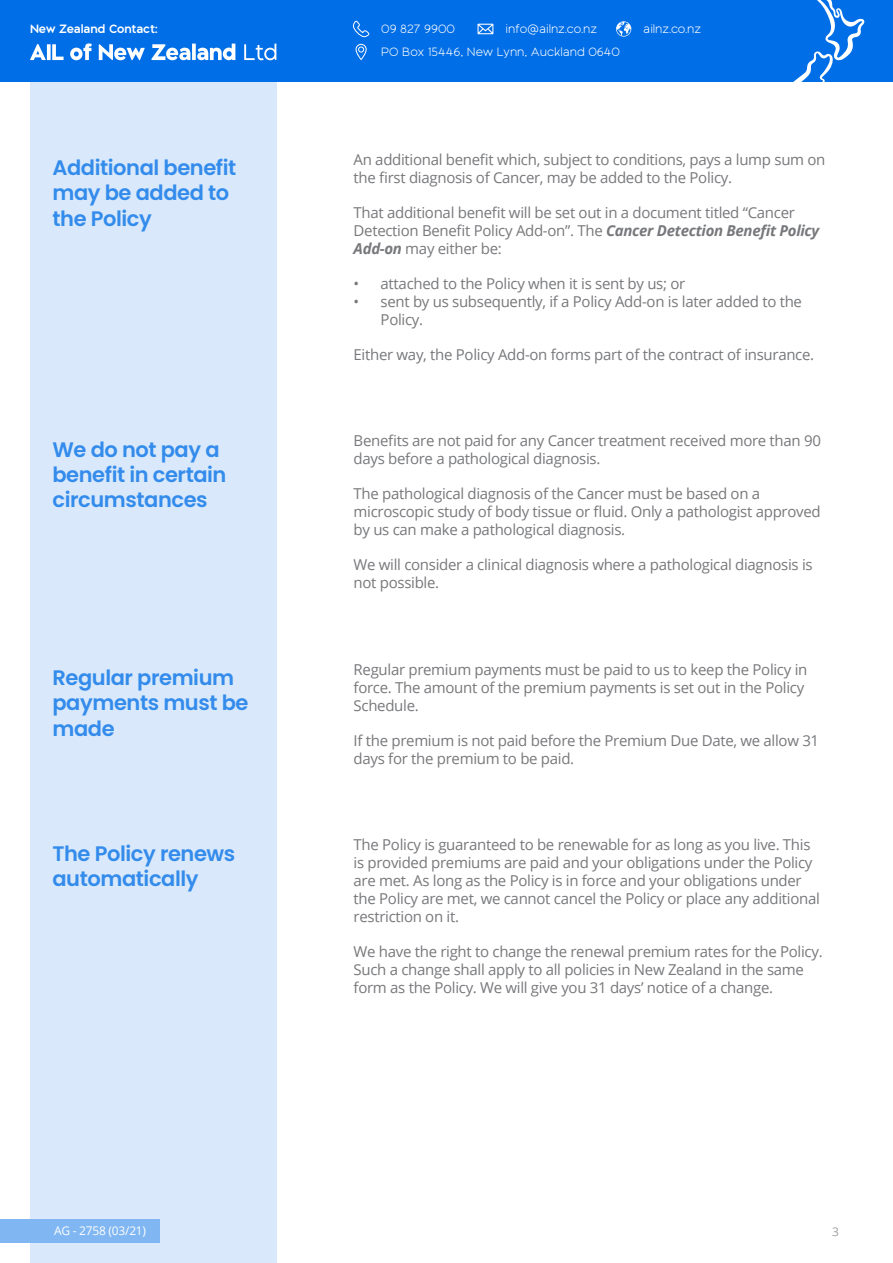
<style>
.page{position:relative;width:893px;height:1263px;background:#fff}
.page>*{position:absolute;margin:0;border:0;box-sizing:border-box;transform-origin:0 0}
.t1{font:600 21px/25.2px "Poppins";letter-spacing:-.02em;color:#338beb}
.t2{font:15px/18px "Open Sans";letter-spacing:-.02em;color:#77787b}
.t3{font:300 12.3px "Black Sans";letter-spacing:-.01em;color:#fff}
.t4{font:600 12.3px "Black Sans";letter-spacing:-.01em;color:#fff}
.t5{font:12px "Open Sans";letter-spacing:-.02em;color:#fff}
.t6{font:12px "Open Sans";color:#9d9fa2}
.s1{font-weight:700;font-style:italic}
</style>
<div class="page">
<div style="left:30px;top:81px;width:246px;height:1182px;background:#d9e9fb"></div>
<div style="left:0;top:0;width:893px;height:81px;background:#006ee6"></div>
<svg style="left:777px;top:0;width:88px;height:82px"></svg>
<svg style="left:353px;top:20px;width:16px;height:18px"></svg>
<svg style="left:478px;top:24px;width:15px;height:10px"></svg>
<svg style="left:616px;top:21px;width:15px;height:16px"></svg>
<svg style="left:356px;top:44px;width:11px;height:16px"></svg>
<svg style="left:30px;top:44px;width:16px;height:16px"></svg>
<svg style="left:47px;top:44px;width:4px;height:16px"></svg>
<svg style="left:52px;top:44px;width:12px;height:16px"></svg>
<svg style="left:70px;top:43px;width:22px;height:17px"></svg>
<svg style="left:99px;top:44px;width:46px;height:16px"></svg>
<svg style="left:151px;top:44px;width:39px;height:16px"></svg>
<svg style="left:192px;top:44px;width:4px;height:16px"></svg>
<svg style="left:197px;top:44px;width:38px;height:16px"></svg>
<svg style="left:244px;top:44px;width:32px;height:16px"></svg>
<div style="left:0;top:1219px;width:160px;height:24px;background:#80b6f2"></div>
<p class="t4" style="left:30px;top:21px;width:130px">New Zealand Contact:</p>
<h1 class="t1" style="left:52px;top:155px;width:185px">Additional benefit may be added to the Policy</h1>
<p class="t3" style="left:381px;top:21px;width:75px">09 827 9900</p>
<p class="t3" style="left:505px;top:21px;width:93px">info@ailnz.co.nz</p>
<p class="t3" style="left:643px;top:21px;width:60px">ailnz.co.nz</p>
<p class="t3" style="left:381px;top:45px;width:240px">PO Box 15446, New Lynn, Auckland 0640</p>
<p class="t2" style="left:354px;top:150px;width:473px">An additional benefit which, subject to conditions, pays a lump sum on the first diagnosis of Cancer, may be added to the Policy.</p>
<p class="t2" style="left:354px;top:203px;width:467px">That additional benefit will be set out in a document titled “Cancer<br>Detection Benefit Policy Add-on”. The <span class="s1">Cancer Detection Benefit Policy<br>Add-on</span> may either be:</p>
<p class="t2" style="left:354px;top:274px;width:333px">• attached to the Policy when it is sent by us; or</p>
<p class="t2" style="left:381px;top:292px;width:423px;text-indent:-27px">• sent by us subsequently, if a Policy Add-on is later added to the<br>Policy.</p>
<p class="t2" style="left:354px;top:345px;width:462px">Either way, the Policy Add-on forms part of the contract of insurance.</p>
<h1 class="t1" style="left:52px;top:437px;width:176px">We do not pay a benefit in certain circumstances</h1>
<p class="t2" style="left:354px;top:431px;width:469px">Benefits are not paid for any Cancer treatment received more than 90 days before a pathological diagnosis.</p>
<p class="t2" style="left:354px;top:484px;width:469px">The pathological diagnosis of the Cancer must be based on a microscopic study of body tissue or fluid. Only a pathologist approved by us can make a pathological diagnosis.</p>
<p class="t2" style="left:354px;top:555px;width:461px">We will consider a clinical diagnosis where a pathological diagnosis is not possible.</p>
<h1 class="t1" style="left:52px;top:665px;width:197px">Regular premium payments must be made</h1>
<p class="t2" style="left:354px;top:660px;width:455px">Regular premium payments must be paid to us to keep the Policy in force. The amount of the premium payments is set out in the Policy<br>Schedule.</p>
<p class="t2" style="left:354px;top:731px;width:467px">If the premium is not paid before the Premium Due Date, we allow 31 days for the premium to be paid.</p>
<h1 class="t1" style="left:52px;top:841px;width:184px">The Policy renews automatically</h1>
<p class="t2" style="left:354px;top:835px;width:468px">The Policy is guaranteed to be renewable for as long as you live. This is provided premiums are paid and your obligations under the Policy are met. As long as the Policy is in force and your obligations under the Policy are met, we cannot cancel the Policy or place any additional restriction on it.</p>
<p class="t2" style="left:354px;top:942px;width:471px">We have the right to change the renewal premium rates for the Policy.<br>Such a change shall apply to all policies in New Zealand in the same form as the Policy. We will give you 31 days’ notice of a change.</p>
<p class="t5" style="left:54px;top:1223px;width:94px">AG - 2758 (03/21)</p>
<p class="t6" style="left:832px;top:1223px;width:8px">3</p>
</div>
